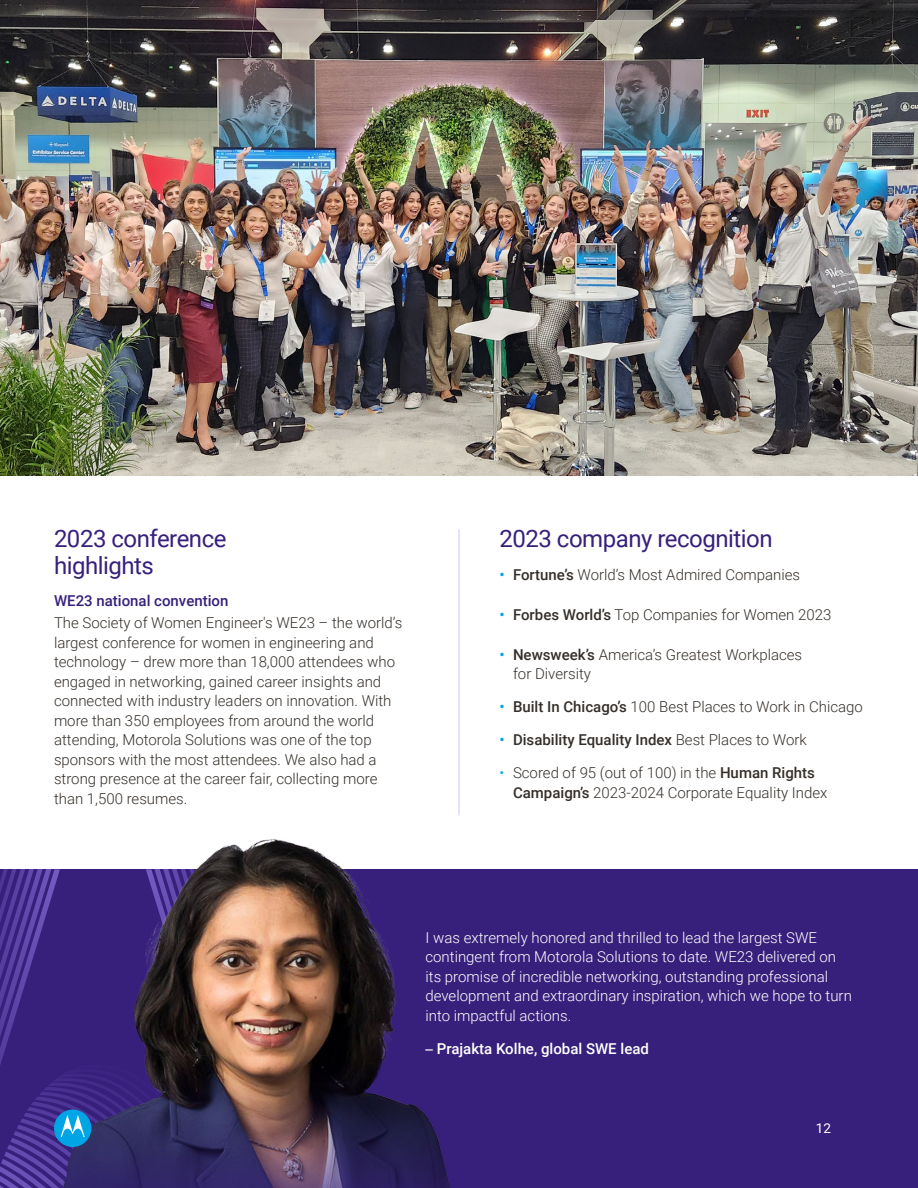
<style>
.page{position:relative;width:918px;height:1188px;background:#fff}
.page>*{position:absolute;margin:0;border:0;box-sizing:border-box;transform-origin:0 0}
.t1{font:24px/27px "Roboto";letter-spacing:-.02em;color:#37207c}
.t2{font:300 15px/19.5px "Roboto";color:#352f2a}
.t3{font:300 15px/19.5px "Roboto";color:#fff}
.t4{font:500 15px "Roboto";color:#352f2a}
.t5{font:500 15px "Roboto";color:#fff}
.t6{font:500 15px "Roboto";color:#37207c}
.t7{font:13.5px "Roboto";color:#fff}
.s1{font-weight:500;color:#00a5e5}
.s2{font-weight:500}
.s3{color:#00a5e5}
.s4{font-weight:300}
.s5{font-family:"Univers LT Std";font-weight:700;font-stretch:condensed}
</style>
<div class="page">
<hr style="left:459px;top:529px;width:1px;height:286px;background:#d0c2ff">
<img style="left:0;top:0;width:918px;height:475px">
<img style="left:197px;top:769px;width:721px;height:419px">
<img style="left:0;top:869px;width:292px;height:319px">
<h1 class="t1" style="left:54px;top:524px;width:174px">2023 conference highlights</h1>
<p class="t6" style="left:54px;top:590px;width:176px">WE23 national convention</p>
<p class="t2" style="left:54px;top:613px;width:350px">The Society of Women Engineer's WE23 – the world’s largest conference for women in engineering and technology – drew more than 18,000 attendees who engaged in networking, gained career insights and connected with industry leaders on innovation. With more than 350 employees from around the world attending, Motorola Solutions was one of the top sponsors with the most attendees. We also had a strong presence at the career fair, collecting more than 1,500 resumes.</p>
<h1 class="t1" style="left:500px;top:524px;width:275px">2023 company recognition</h1>
<p class="t2" style="left:500px;top:565px;width:302px"><span class="s1">•</span> <span class="s2">Fortune’s</span> World’s Most Admired Companies</p>
<p class="t2" style="left:500px;top:604px;width:333px"><span class="s1">•</span> <span class="s2">Forbes World’s</span> Top Companies for Women 2023</p>
<p class="t2" style="left:513px;top:644px;width:291px;text-indent:-14px"><span class="s1">•</span> <span class="s2">Newsweek’s</span> America’s Greatest Workplaces for Diversity</p>
<p class="t2" style="left:500px;top:697px;width:365px"><span class="s1">•</span> <span class="s2">Built In Chicago’s</span> 100 Best Places to Work in Chicago</p>
<p class="t4" style="left:500px;top:729px;width:309px"><span class="s3">•</span> Disability Equality Index <span class="s4">Best Places to Work</span></p>
<p class="t2" style="left:513px;top:763px;width:316px;text-indent:-14px"><span class="s3">•</span> Scored of 95 (out of 100) in the <span class="s2">Human Rights<br>Campaign’s</span> 2023-2024 Corporate Equality Index</p>
<p class="t3" style="left:426px;top:927px;width:428px">I was extremely honored and thrilled to lead the largest SWE contingent from Motorola Solutions to date. WE23 delivered on its promise of incredible networking, outstanding professional development and extraordinary inspiration, which we hope to turn into impactful actions.</p>
<p class="t5" style="left:426px;top:1038px;width:225px"><span class="s5">–</span> Prajakta Kolhe, global SWE lead</p>
<p class="t7" style="left:816px;top:1119px;width:17px">12</p>
</div>
